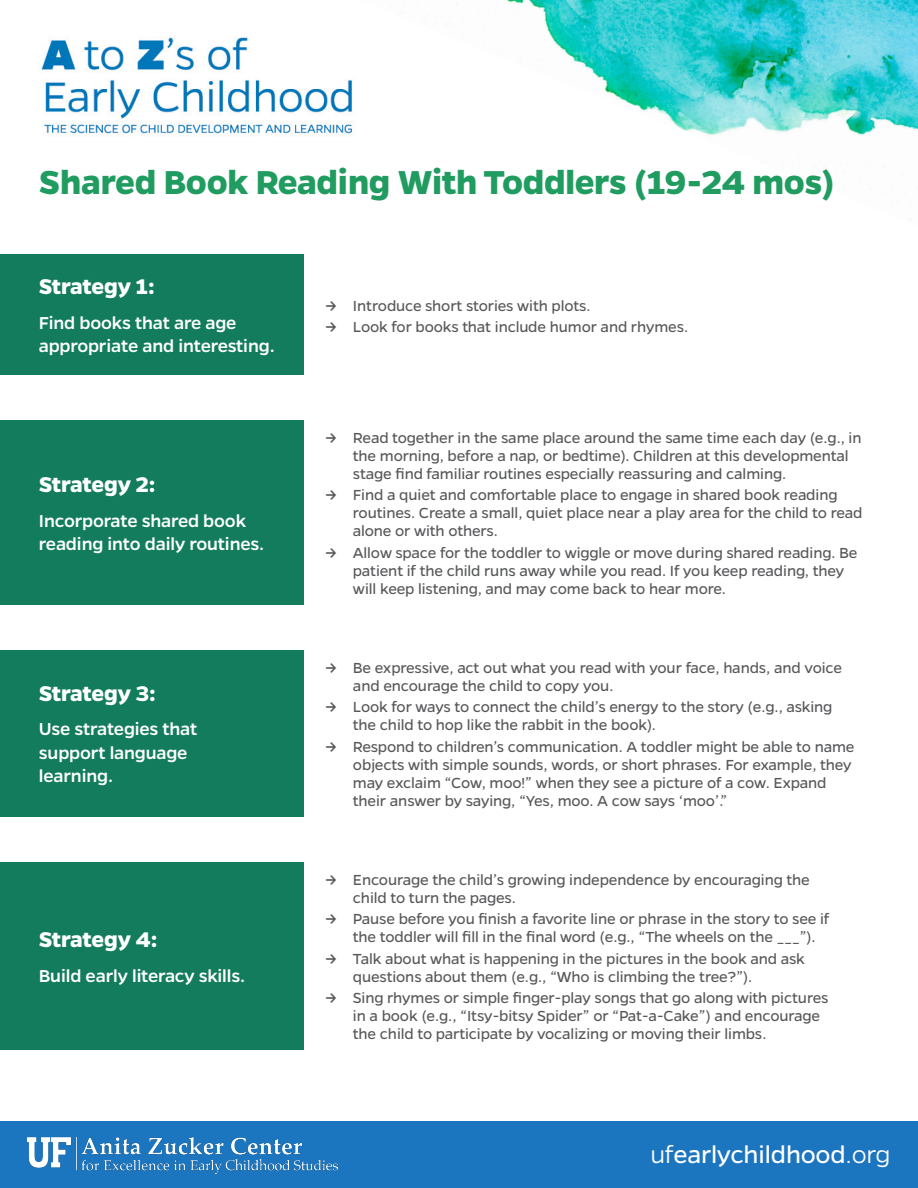
<style>
.page{position:relative;width:918px;height:1188px;background:#fff}
.page>*{position:absolute;margin:0;border:0;box-sizing:border-box;transform-origin:0 0}
.t1{font:700 37.5px "Gentona";letter-spacing:-.01em;color:#209c60}
.t2{font:27px "Gentona";letter-spacing:-.01em;color:#fff}
.t3{font:700 24px "Gentona";letter-spacing:-.01em;color:#fff}
.t4{font:500 19.5px/23.4px "Gentona";letter-spacing:-.01em;color:#fff}
.t5{font:16.5px/18px "Gentona";letter-spacing:-.01em;color:#57585a}
.s1{font-weight:500}
.s2{font-weight:300}
</style>
<div class="page">
<div style="left:0;top:255px;width:303px;height:120px;background:#127c5d"></div>
<div style="left:0;top:420px;width:303px;height:184px;background:#127c5d"></div>
<div style="left:0;top:650px;width:303px;height:166px;background:#127c5d"></div>
<div style="left:0;top:862px;width:303px;height:188px;background:#127c5d"></div>
<div style="left:0;top:1121px;width:918px;height:67px;background:#1c75bf"></div>
<img style="left:27px;top:1137px;width:310px;height:38px">
<img style="left:41px;top:37px;width:311px;height:99px">
<img style="left:507px;top:0;width:411px;height:136px">
<p class="t1" style="left:39px;top:161px;width:797px">Shared Book Reading With Toddlers (19-24 mos)</p>
<p class="t3" style="left:39px;top:272px;width:117px">Strategy 1:</p>
<p class="t4" style="left:39px;top:311px;width:237px">Find books that are age appropriate and interesting.</p>
<p class="t3" style="left:39px;top:471px;width:118px">Strategy 2:</p>
<p class="t4" style="left:39px;top:509px;width:227px">Incorporate shared book reading into daily routines.</p>
<p class="t3" style="left:39px;top:679px;width:119px">Strategy 3:</p>
<p class="t4" style="left:39px;top:717px;width:160px">Use strategies that support language learning.</p>
<p class="t3" style="left:39px;top:926px;width:120px">Strategy 4:</p>
<p class="t4" style="left:39px;top:964px;width:208px">Build early literacy skills.</p>
<p class="t5" style="left:326px;top:296px;width:266px"><span class="s1">→</span> Introduce short stories with plots.</p>
<p class="t5" style="left:326px;top:318px;width:364px"><span class="s1">→</span> Look for books that include humor and rhymes.</p>
<p class="t5" style="left:353px;top:429px;width:510px;text-indent:-27px"><span class="s1">→</span> Read together in the same place around the same time each day (e.g., in the morning, before a nap, or bedtime). Children at this developmental stage find familiar routines especially reassuring and calming.</p>
<p class="t5" style="left:353px;top:486px;width:511px;text-indent:-27px"><span class="s1">→</span> Find a quiet and comfortable place to engage in shared book reading routines. Create a small, quiet place near a play area for the child to read alone or with others.</p>
<p class="t5" style="left:353px;top:543px;width:506px;text-indent:-27px"><span class="s1">→</span> Allow space for the toddler to wiggle or move during shared reading. Be patient if the child runs away while you read. If you keep reading, they will keep listening, and may come back to hear more.</p>
<p class="t5" style="left:353px;top:659px;width:491px;text-indent:-27px"><span class="s1">→</span> Be expressive, act out what you read with your face, hands, and voice and encourage the child to copy you.</p>
<p class="t5" style="left:353px;top:698px;width:481px;text-indent:-27px"><span class="s1">→</span> Look for ways to connect the child’s energy to the story (e.g., asking the child to hop like the rabbit in the book).</p>
<p class="t5" style="left:353px;top:737px;width:503px;text-indent:-27px"><span class="s1">→</span> Respond to children’s communication. A toddler might be able to name objects with simple sounds, words, or short phrases. For example, they may exclaim “Cow, moo!” when they see a picture of a cow. Expand their answer by saying, “Yes, moo. A cow says ‘moo’.”</p>
<p class="t5" style="left:353px;top:871px;width:458px;text-indent:-27px"><span class="s1">→</span> Encourage the child’s growing independence by encouraging the child to turn the pages.</p>
<p class="t5" style="left:353px;top:910px;width:478px;text-indent:-27px"><span class="s1">→</span> Pause before you finish a favorite line or phrase in the story to see if the toddler will fill in the final word (e.g., “The wheels on the ___”).</p>
<p class="t5" style="left:353px;top:949px;width:453px;text-indent:-27px"><span class="s1">→</span> Talk about what is happening in the pictures in the book and ask questions about them (e.g., “Who is climbing the tree?”).</p>
<p class="t5" style="left:353px;top:989px;width:477px;text-indent:-27px"><span class="s1">→</span> Sing rhymes or simple finger-play songs that go along with pictures in a book (e.g., “Itsy-bitsy Spider” or “Pat-a-Cake”) and encourage the child to participate by vocalizing or moving their limbs.</p>
<p class="t2" style="left:650px;top:1140px;width:241px"><span class="s2">uf</span>earlychildhood<span class="s2">.org</span></p>
</div>
